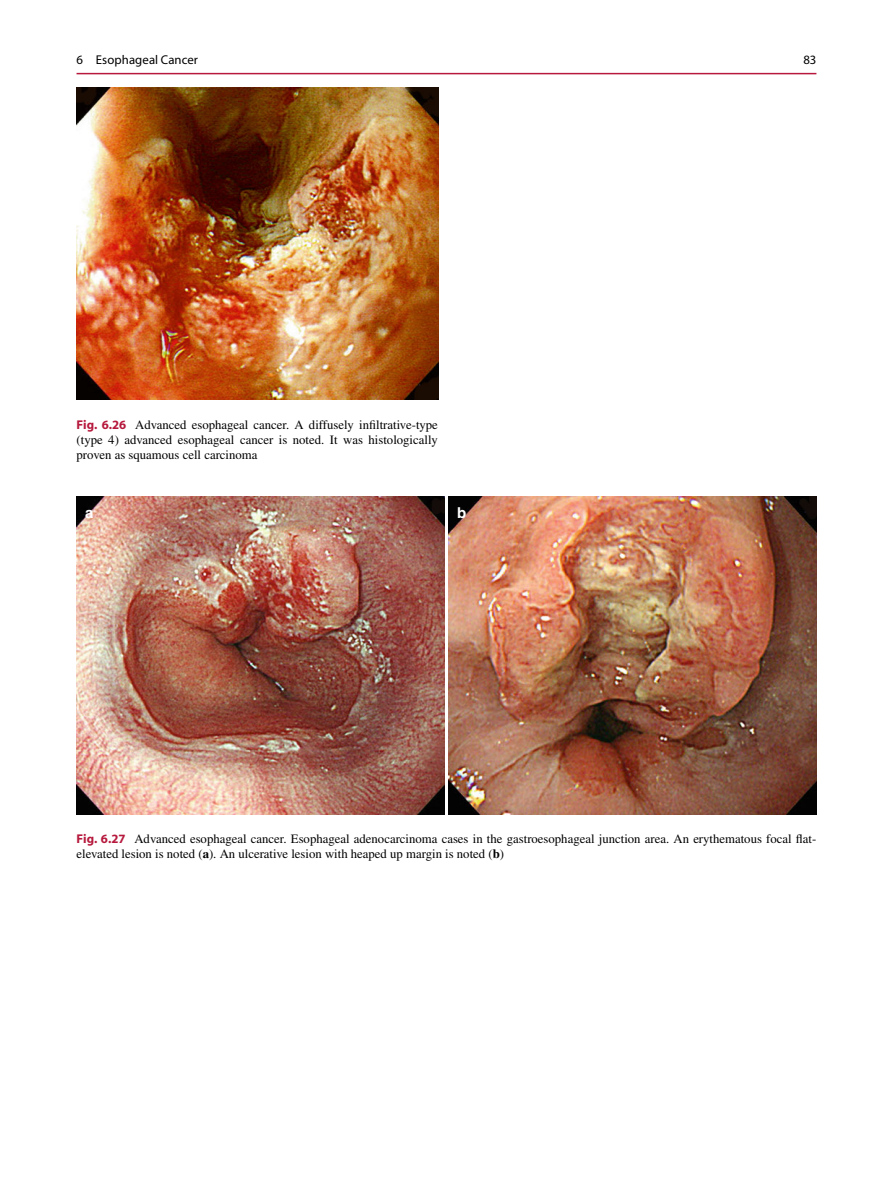
<style>
.page{position:relative;width:893px;height:1187px;background:#fff}
.page>*{position:absolute;margin:0;border:0;box-sizing:border-box;transform-origin:0 0}
.t1{font:700 15px "Helvetica";color:#fff}
.t2{font:12.75px/15px "Times";color:#000;text-align:justify}
.t3{font:12.75px "Myriad";letter-spacing:.01em;color:#000}
.s1{font-family:"Myriad";font-weight:700;color:#b6193d}
.s2{font-weight:700}
</style>
<div class="page">
<img style="left:77px;top:88px;width:361px;height:312px">
<img style="left:77px;top:496px;width:367px;height:318px">
<img style="left:449px;top:496px;width:368px;height:318px">
<hr style="left:77px;top:73px;width:739px;height:1px;background:#b6193d">
<p class="t3" style="left:77px;top:55px;width:123px">6 Esophageal Cancer</p>
<p class="t2" style="left:77px;top:418px;width:363px"><span class="s1">Fig. 6.26</span> Advanced esophageal cancer. A diffusely infiltrative-type (type 4) advanced esophageal cancer is noted. It was histologically proven as squamous cell carcinoma</p>
<p class="t1" style="left:85px;top:507px;width:10px">a</p>
<p class="t1" style="left:457px;top:507px;width:11px">b</p>
<p class="t3" style="left:803px;top:55px;width:15px">83</p>
<p class="t2" style="left:77px;top:832px;width:741px"><span class="s1">Fig. 6.27</span> Advanced esophageal cancer. Esophageal adenocarcinoma cases in the gastroesophageal junction area. An erythematous focal flat&shy;elevated lesion is noted ( <span class="s2">a</span> ). An ulcerative lesion with heaped up margin is noted ( <span class="s2">b</span> )</p>
</div>
